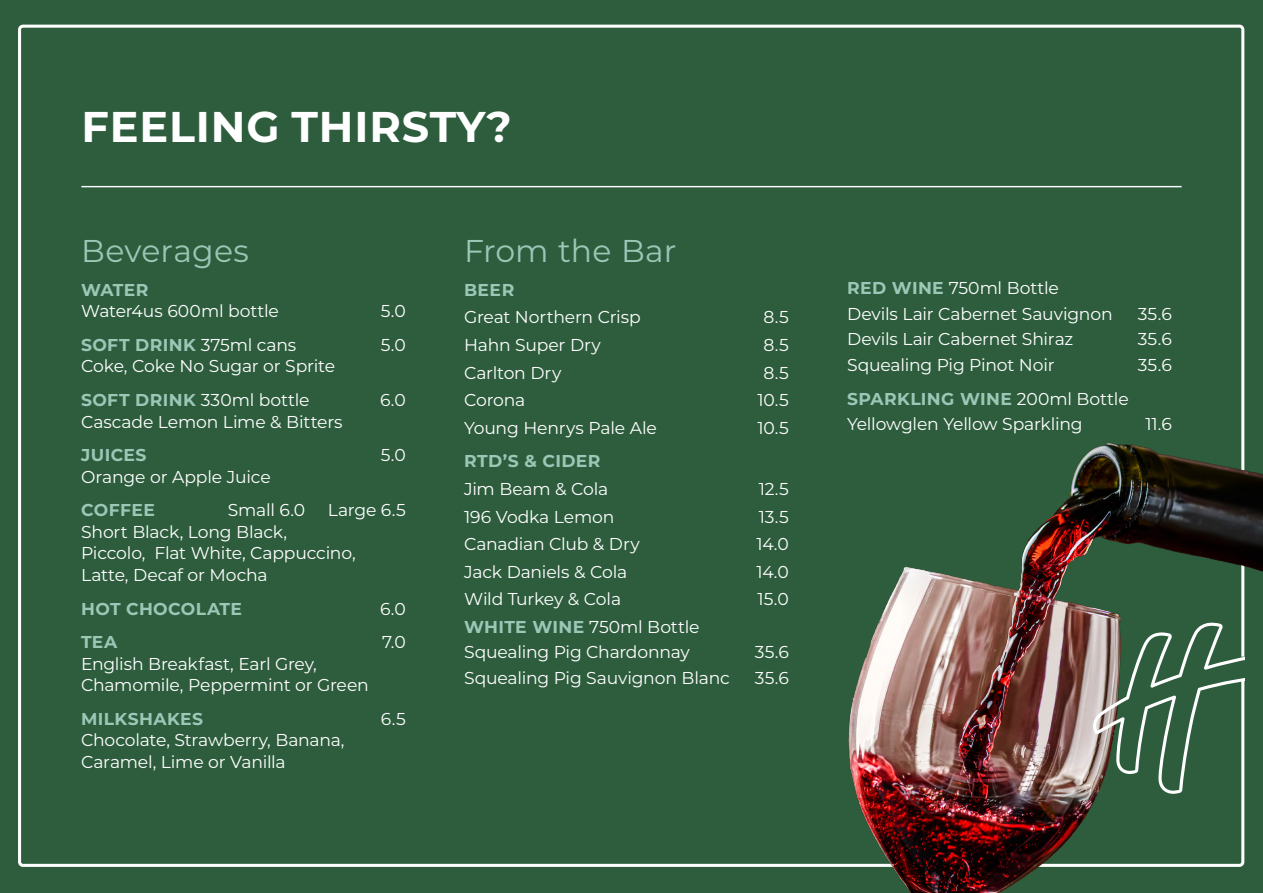
<style>
.page{position:relative;width:1263px;height:893px;background:#2d5d3d}
.page>*{position:absolute;margin:0;border:0;box-sizing:border-box;transform-origin:0 0}
.t1{font:700 42.9px "Montserrat";letter-spacing:.02em;color:#fff}
.Sub_head{font:31.5px "Montserrat";letter-spacing:.005em;color:#9bc7b7}
.Text{font:17.25px/21.5px "Montserrat";letter-spacing:-.01em;color:#fff}
.Text-2{font:700 17.25px "Montserrat";letter-spacing:.025em;color:#9bc7b7}
.s1{font-weight:700;color:#9bc7b7}
.s2{font-weight:400;color:#fff}
</style>
<div class="page">
<hr style="left:81px;top:186px;width:1100px;height:1px;background:#fff">
<img style="left:814px;top:400px;width:449px;height:493px">
<svg style="left:1093px;top:622px;width:151px;height:172px"></svg>
<p class="t1" style="left:81px;top:96px;width:432px">FEELING THIRSTY?</p>
<p class="Sub_head" style="left:81px;top:229px;width:169px">Beverages</p>
<p class="Text" style="left:81px;top:278px;width:199px"><span class="s1">WATER<br></span>Water4us 600ml bottle</p>
<p class="Text" style="left:381px;top:300px;width:27px">5.0</p>
<p class="Text-2" style="left:81px;top:332px;width:217px">SOFT DRINK <span class="s2">375ml cans</span></p>
<p class="Text" style="left:381px;top:333px;width:27px">5.0</p>
<p class="Text" style="left:81px;top:355px;width:255px">Coke, Coke No Sugar or Sprite</p>
<p class="Text" style="left:81px;top:389px;width:230px"><span class="s1">SOFT DRINK</span> 330ml bottle</p>
<p class="Text" style="left:380px;top:389px;width:27px">6.0</p>
<p class="Text" style="left:81px;top:410px;width:263px">Cascade Lemon Lime &amp; Bitters</p>
<p class="Text-2" style="left:81px;top:443px;width:67px">JUICES</p>
<p class="Text" style="left:381px;top:444px;width:27px">5.0</p>
<p class="Text" style="left:81px;top:465px;width:191px">Orange or Apple Juice</p>
<p class="Text-2" style="left:81px;top:498px;width:75px">COFFEE</p>
<p class="Text" style="left:228px;top:499px;width:79px">Small 6.0</p>
<p class="Text" style="left:328px;top:499px;width:80px">Large 6.5</p>
<p class="Text" style="left:81px;top:520px;width:276px">Short Black, Long Black,<br>Piccolo, Flat White, Cappuccino,<br>Latte, Decaf or Mocha</p>
<p class="Text-2" style="left:81px;top:596px;width:162px">HOT CHOCOLATE</p>
<p class="Text" style="left:380px;top:597px;width:27px">6.0</p>
<p class="Text-2" style="left:81px;top:630px;width:38px">TEA</p>
<p class="Text" style="left:382px;top:631px;width:25px">7.0</p>
<p class="Text" style="left:81px;top:652px;width:289px">English Breakfast, Earl Grey,<br>Chamomile, Peppermint or Green</p>
<p class="Text-2" style="left:81px;top:706px;width:124px">MILKSHAKES</p>
<p class="Text" style="left:381px;top:707px;width:26px">6.5</p>
<p class="Text" style="left:81px;top:729px;width:265px">Chocolate, Strawberry, Banana,<br>Caramel, Lime or Vanilla</p>
<h2 class="Sub_head" style="left:464px;top:229px;width:214px">From the Bar</h2>
<p class="Text-2" style="left:464px;top:277px;width:52px">BEER</p>
<p class="Text" style="left:464px;top:306px;width:178px">Great Northern Crisp</p>
<p class="Text" style="left:763px;top:306px;width:27px">8.5</p>
<p class="Text" style="left:464px;top:333px;width:138px">Hahn Super Dry</p>
<p class="Text" style="left:763px;top:333px;width:27px">8.5</p>
<p class="Text" style="left:464px;top:361px;width:99px">Carlton Dry</p>
<p class="Text" style="left:763px;top:361px;width:27px">8.5</p>
<p class="Text" style="left:464px;top:389px;width:63px">Corona</p>
<p class="Text" style="left:757px;top:389px;width:33px">10.5</p>
<p class="Text" style="left:464px;top:416px;width:194px">Young Henrys Pale Ale</p>
<p class="Text" style="left:757px;top:416px;width:33px">10.5</p>
<p class="Text-2" style="left:464px;top:449px;width:138px">RTD’S &amp; CIDER</p>
<p class="Text" style="left:464px;top:477px;width:146px">Jim Beam &amp; Cola</p>
<p class="Text" style="left:759px;top:477px;width:31px">12.5</p>
<p class="Text" style="left:464px;top:505px;width:152px">196 Vodka Lemon</p>
<p class="Text" style="left:759px;top:505px;width:32px">13.5</p>
<p class="Text" style="left:464px;top:533px;width:177px">Canadian Club &amp; Dry</p>
<p class="Text" style="left:756px;top:533px;width:34px">14.0</p>
<p class="Text" style="left:464px;top:560px;width:165px">Jack Daniels &amp; Cola</p>
<p class="Text" style="left:756px;top:560px;width:34px">14.0</p>
<p class="Text" style="left:464px;top:588px;width:159px">Wild Turkey &amp; Cola</p>
<p class="Text" style="left:758px;top:588px;width:33px">15.0</p>
<p class="Text" style="left:464px;top:613px;width:237px;line-height:25.5px"><span class="s1">WHITE WINE</span> 750ml Bottle<br>Squealing Pig Chardonnay</p>
<p class="Text" style="left:755px;top:641px;width:35px">35.6</p>
<p class="Text" style="left:464px;top:666px;width:267px">Squealing Pig Sauvignon Blanc</p>
<p class="Text" style="left:755px;top:666px;width:35px">35.6</p>
<p class="Text" style="left:847px;top:275px;width:267px;line-height:25.5px"><span class="s1">RED WINE</span> 750ml Bottle<br>Devils Lair Cabernet Sauvignon</p>
<p class="Text" style="left:1138px;top:302px;width:35px">35.6</p>
<p class="Text" style="left:847px;top:328px;width:228px">Devils Lair Cabernet Shiraz</p>
<p class="Text" style="left:1138px;top:328px;width:35px">35.6</p>
<p class="Text" style="left:847px;top:354px;width:209px">Squealing Pig Pinot Noir</p>
<p class="Text" style="left:1138px;top:354px;width:35px">35.6</p>
<p class="Text" style="left:847px;top:385px;width:283px;line-height:25.5px"><span class="s1">SPARKLING WINE</span> 200ml Bottle<br>Yellowglen Yellow Sparkling</p>
<p class="Text" style="left:1145px;top:413px;width:28px">11.6</p>
</div>
